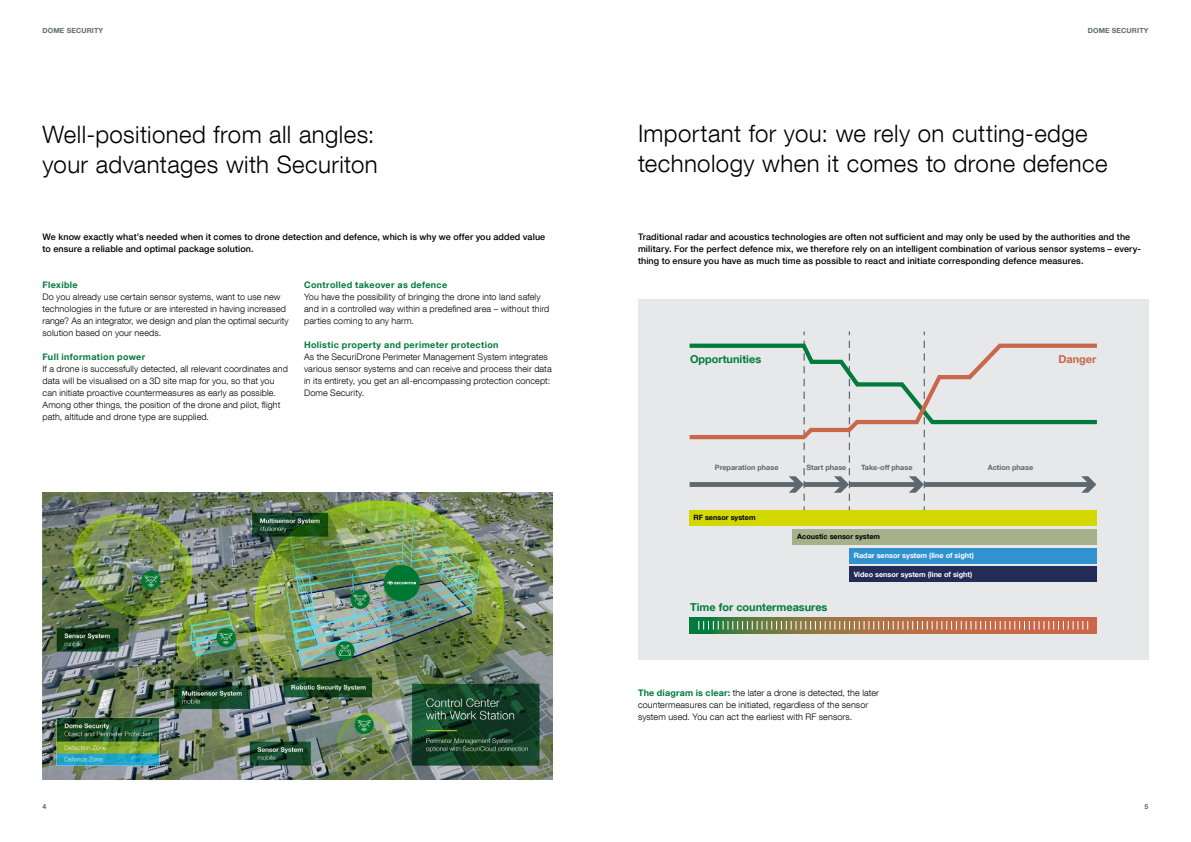
<style>
.page{position:relative;width:1191px;height:842px;background:#fff}
.page>*{position:absolute;margin:0;border:0;box-sizing:border-box;transform-origin:0 0}
.t1{font:300 24px/30px "Helvetica Neue LT Com";letter-spacing:.015em;color:#000}
.t2{font:700 10.9px "Helvetica Neue LT Com";color:#007b3d}
.t3{font:700 10.9px "Helvetica Neue LT Com";color:#ca664a}
.t4{font:300 9px/12px "Helvetica Neue LT Com";letter-spacing:.01em;color:#000}
.t5{font:500 9px/12px "Helvetica Neue LT Com";letter-spacing:.01em;color:#000}
.t6{font:700 9px "Helvetica Neue LT Com";letter-spacing:.04em;color:#007b3d}
.t7{font:700 7.3px "Helvetica Neue LT Com";color:#fff}
.t8{font:700 7.3px "Helvetica Neue LT Com";color:#5d686e}
.t9{font:700 7.3px "Helvetica Neue LT Com";color:#000}
.t10{font:700 7px "Helvetica Neue LT Com";letter-spacing:.02em;color:#5d686e}
.s1{font-weight:700;color:#007b3d}
</style>
<div class="page">
<img style="left:43px;top:493px;width:510px;height:287px">
<div style="left:638px;top:299px;width:510px;height:361px;background:#e6e8e9"></div>
<div style="left:689px;top:510px;width:407px;height:15px;background:#d3d800"></div>
<div style="left:792px;top:529px;width:304px;height:15px;background:#a7b08b"></div>
<div style="left:849px;top:548px;width:247px;height:15px;background:#3192d0"></div>
<div style="left:849px;top:567px;width:247px;height:15px;background:#222c56"></div>
<svg style="left:689px;top:442px;width:408px;height:68px"></svg>
<svg style="left:689px;top:341px;width:408px;height:99px"></svg>
<svg style="left:689px;top:618px;width:407px;height:15px;background:#967144"></svg>
<svg style="left:698px;top:621px;width:390px;height:9px;background:#af8d69"></svg>
<p class="t10" style="left:43px;top:26px;width:62px">DOME SECURITY</p>
<p class="t10" style="left:1087px;top:26px;width:62px">DOME SECURITY</p>
<h1 class="t1" style="left:43px;top:119px;width:337px">Well-positioned from all angles: your advantages with Securiton</h1>
<h1 class="t1" style="left:638px;top:118px;width:471px">Important for you: we rely on cutting-edge technology when it comes to drone defence</h1>
<p class="t5" style="left:43px;top:230px;width:504px">We know exactly what’s needed when it comes to drone detection and defence, which is why we offer you added value to ensure a reliable and optimal package solution.</p>
<p class="t6" style="left:43px;top:279px;width:37px">Flexible</p>
<p class="t4" style="left:43px;top:290px;width:248px">Do you already use certain sensor systems, want to use new technologies in the future or are interested in having increased range? As an integrator, we design and plan the optimal security solution based on your needs.</p>
<p class="t6" style="left:43px;top:351px;width:104px">Full information power</p>
<p class="t4" style="left:43px;top:362px;width:247px">If a drone is successfully detected, all relevant coordinates and data will be visualised on a 3D site map for you, so that you can initiate proactive countermeasures as early as possible.<br>Among other things, the position of the drone and pilot, flight path, altitude and drone type are supplied.</p>
<p class="t6" style="left:304px;top:279px;width:145px">Controlled takeover as defence</p>
<p class="t4" style="left:304px;top:290px;width:247px">You have the possibility of bringing the drone into land safely and in a controlled way within a predefined area – without third parties coming to any harm.</p>
<p class="t6" style="left:304px;top:339px;width:196px">Holistic property and perimeter protection</p>
<p class="t4" style="left:304px;top:350px;width:249px">As the SecuriDrone Perimeter Management System integrates various sensor systems and can receive and process their data in its entirety, you get an all-encompassing protection concept:<br>Dome Security.</p>
<p class="t5" style="left:638px;top:230px;width:504px">Traditional radar and acoustics technologies are often not sufficient and may only be used by the authorities and the military. For the perfect defence mix, we therefore rely on an intelligent combination of various sensor systems – every&shy;thing to ensure you have as much time as possible to react and initiate corresponding defence measures.</p>
<p class="t2" style="left:690px;top:353px;width:73px">Opportunities</p>
<p class="t3" style="left:1058px;top:353px;width:39px">Danger</p>
<p class="t8" style="left:715px;top:462px;width:65px">Preparation phase</p>
<p class="t8" style="left:806px;top:462px;width:41px">Start phase</p>
<p class="t8" style="left:861px;top:462px;width:53px">Take-off phase</p>
<p class="t8" style="left:987px;top:462px;width:47px">Action phase</p>
<p class="t9" style="left:693px;top:513px;width:64px">RF sensor system</p>
<p class="t9" style="left:797px;top:532px;width:84px">Acoustic sensor system</p>
<p class="t7" style="left:853px;top:551px;width:121px">Radar sensor system (line of sight)</p>
<p class="t7" style="left:853px;top:570px;width:120px">Video sensor system (line of sight)</p>
<p class="t2" style="left:690px;top:600px;width:139px">Time for countermeasures</p>
<p class="t4" style="left:638px;top:686px;width:242px"><span class="s1">The diagram is clear:</span> the later a drone is detected, the later countermeasures can be initiated, regardless of the sensor system used. You can act the earliest with RF sensors.</p>
<p class="t10" style="left:43px;top:802px;width:5px">4</p>
<p class="t10" style="left:1144px;top:802px;width:5px">5</p>
</div>
